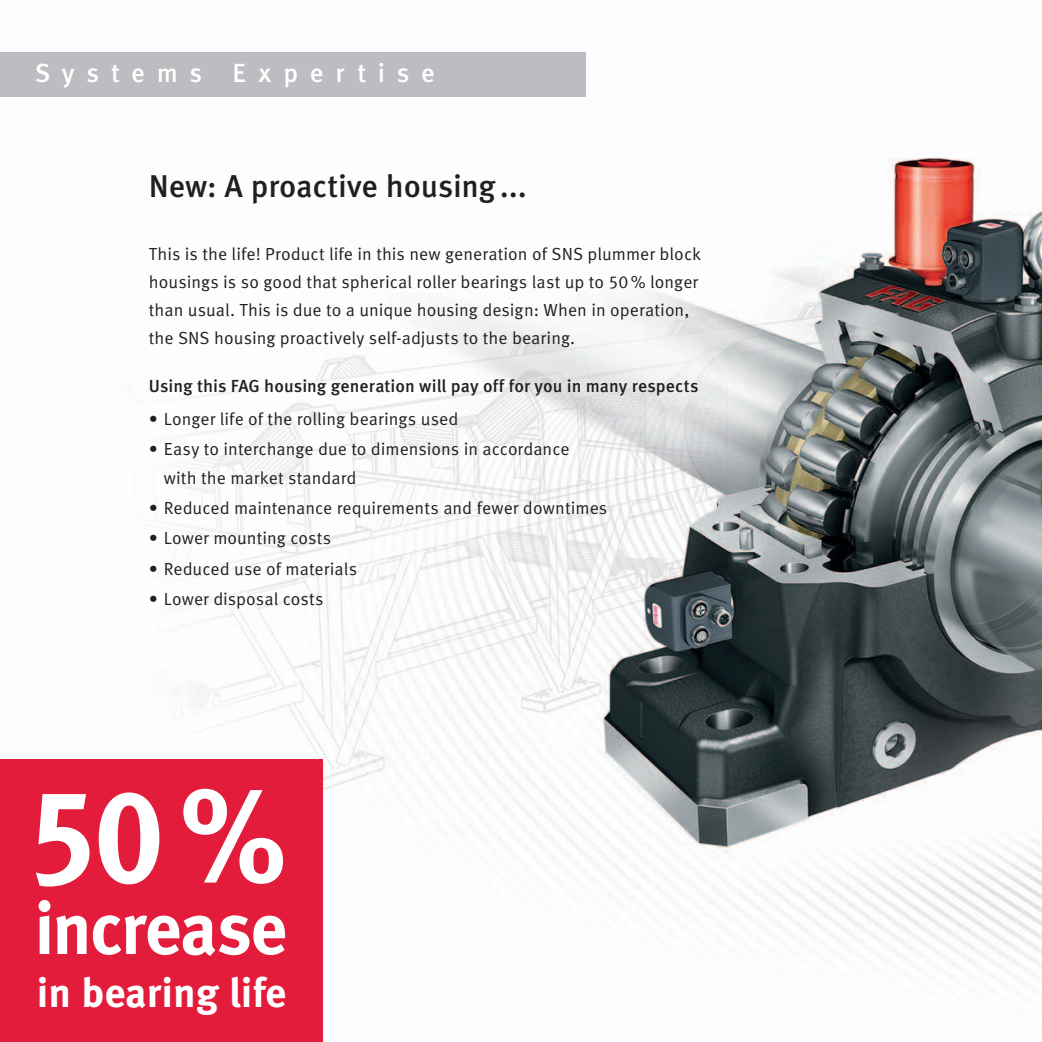
<style>
.page{position:relative;width:1042px;height:1042px;background:#fff}
.page>*{position:absolute;margin:0;border:0;box-sizing:border-box;transform-origin:0 0}
.t1{font:700 133px "Schaeffler Meta";color:#fff;scale:.96 1}
.t2{font:700 73.5px "Schaeffler Meta";letter-spacing:-.03em;color:#fff}
.t3{font:700 41.12px "Schaeffler Meta";color:#fff}
.t4{font:500 31.5px "Schaeffler Meta";letter-spacing:-.005em;color:#231f20}
.t5{font:500 26.25px "Schaeffler Meta";letter-spacing:.445em;color:#fff}
.t6{font:17.5px/28px "Schaeffler Meta";color:#231f20}
.t7{font:500 17.5px "Schaeffler Meta";letter-spacing:.005em;color:#231f20}
</style>
<div class="page">
<img style="left:161px;top:52px;width:881px;height:990px">
<div style="left:0;top:52px;width:585px;height:45px;background:#bcbdc0"></div>
<div style="left:0;top:759px;width:322px;height:283px;background:#e41c3b"></div>
<h3 class="t5" style="left:35px;top:56px;width:402px">Systems Expertise</h3>
<h3 class="t4" style="left:149px;top:167px;width:379px">New: A proactive housing...</h3>
<p class="t6" style="left:149px;top:240px;width:554px">This is the life! Product life in this new generation of SNS plummer block housings is so good that spherical roller bearings last up to 50% longer than usual. This is due to a unique housing design: When in operation, the SNS housing proactively self-adjusts to the bearing.</p>
<p class="t7" style="left:149px;top:375px;width:551px">Using this FAG housing generation will pay off for you in many respects</p>
<p class="t6" style="left:149px;top:405px;width:311px">• Longer life of the rolling bearings used</p>
<p class="t6" style="left:164px;top:436px;width:407px;text-indent:-15px">• Easy to interchange due to dimensions in accordance with the market standard</p>
<p class="t6" style="left:149px;top:494px;width:460px">• Reduced maintenance requirements and fewer downtimes</p>
<p class="t6" style="left:149px;top:525px;width:184px">• Lower mounting costs</p>
<p class="t6" style="left:149px;top:555px;width:210px">• Reduced use of materials</p>
<p class="t6" style="left:149px;top:585px;width:176px">• Lower disposal costs</p>
<h1 class="t1" style="left:26px;top:752px;width:274px">50%</h1>
<h2 class="t2" style="left:34px;top:882px;width:254px">increase</h2>
<h3 class="t3" style="left:37px;top:967px;width:251px">in bearing life</h3>
</div>
